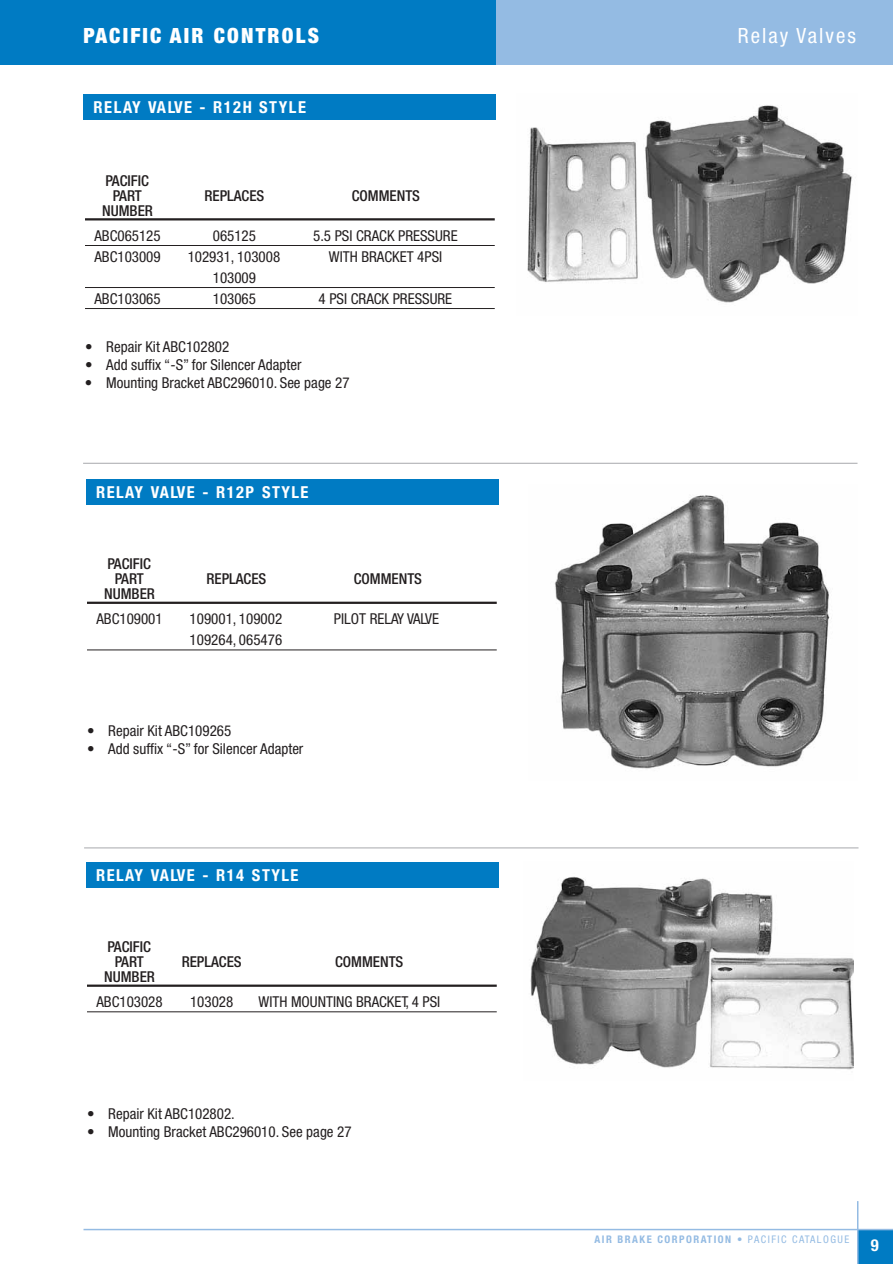
<style>
.page{position:relative;width:893px;height:1264px;background:#fff}
.page>*{position:absolute;margin:0;border:0;box-sizing:border-box;transform-origin:0 0}
.t1{font:900 condensed 21px "Helvetica Neue";letter-spacing:.105em;color:#fff}
.t2{font:condensed 21px "Helvetica Neue";letter-spacing:.095em;color:#fff}
.t3{font:700 condensed 16.5px "Helvetica Neue";letter-spacing:.09em;color:#fff}
.t4{font:condensed 15px "Helvetica Neue";color:#231f20}
.t5{font:500 condensed 15px/15px "Helvetica Neue";color:#231f20;text-align:center}
.t6{font:700 condensed 10.5px "Helvetica Neue";letter-spacing:.145em;color:#94bbe3}
.s1{font-weight:400}
</style>
<div class="page">
<div style="left:86px;top:479px;width:412px;height:25px;background:#007bc3"></div>
<div style="left:86px;top:861px;width:412px;height:26px;background:#007bc3"></div>
<img style="left:554px;top:495px;width:278px;height:274px">
<img style="left:530px;top:876px;width:322px;height:194px">
<hr style="left:87px;top:601px;width:409px;height:3px;background:#231f20">
<hr style="left:87px;top:649px;width:409px;height:1px;background:#231f20">
<hr style="left:87px;top:984px;width:409px;height:2px;background:#231f20">
<hr style="left:87px;top:1011px;width:409px;height:1px;background:#231f20">
<div style="left:857px;top:1229px;width:35px;height:34px;background:#007bc3"></div>
<hr style="left:83px;top:1228px;width:809px;height:2px;background:#94bbe3">
<hr style="left:856px;top:1200px;width:2px;height:63px;background:#94bbe3">
<div style="left:0;top:0;width:892px;height:64px;background:#007bc3"></div>
<div style="left:496px;top:0;width:396px;height:64px;background:#94bbe3"></div>
<hr style="left:84px;top:847px;width:774px;height:1px;background:#a7a9ac">
<div style="left:83px;top:94px;width:413px;height:26px;background:#007bc3"></div>
<img style="left:527px;top:105px;width:325px;height:198px">
<hr style="left:85px;top:218px;width:409px;height:2px;background:#231f20">
<hr style="left:85px;top:245px;width:409px;height:1px;background:#231f20">
<hr style="left:85px;top:287px;width:409px;height:1px;background:#231f20">
<hr style="left:85px;top:308px;width:409px;height:1px;background:#231f20">
<hr style="left:83px;top:463px;width:774px;height:1px;background:#a7a9ac">
<h1 class="t1" style="left:83px;top:23px;width:237px">PACIFIC AIR CONTROLS</h1>
<h1 class="t2" style="left:737px;top:23px;width:120px">Relay Valves</h1>
<p class="t3" style="left:93px;top:97px;width:214px">RELAY VALVE - R12H STYLE</p>
<p class="t5" style="left:106px;top:172px;width:45px">PACIFIC<br>PART</p>
<p class="t5" style="left:204px;top:187px;width:61px">REPLACES</p>
<p class="t5" style="left:351px;top:187px;width:70px">COMMENTS</p>
<p class="t5" style="left:102px;top:202px;width:52px">NUMBER</p>
<p class="t4" style="left:94px;top:227px;width:68px">ABC065125</p>
<p class="t4" style="left:213px;top:227px;width:45px">065125</p>
<p class="t4" style="left:313px;top:227px;width:146px">5.5 PSI CRACK PRESSURE</p>
<p class="t4" style="left:94px;top:248px;width:68px">ABC103009</p>
<p class="t4" style="left:188px;top:248px;width:94px">102931, 103008</p>
<p class="t4" style="left:329px;top:248px;width:115px">WITH BRACKET 4PSI</p>
<p class="t4" style="left:213px;top:269px;width:45px">103009</p>
<p class="t4" style="left:94px;top:290px;width:68px">ABC103065</p>
<p class="t4" style="left:213px;top:290px;width:45px">103065</p>
<p class="t4" style="left:318px;top:290px;width:135px">4 PSI CRACK PRESSURE</p>
<p class="t4" style="left:85px;top:338px;width:146px">• Repair Kit ABC102802</p>
<p class="t4" style="left:85px;top:356px;width:218px">• Add suffix “-S” for Silencer Adapter</p>
<p class="t4" style="left:85px;top:374px;width:266px">• Mounting Bracket ABC296010. See page 27</p>
<p class="t3" style="left:96px;top:482px;width:214px">RELAY VALVE - R12P STYLE</p>
<p class="t5" style="left:108px;top:556px;width:45px">PACIFIC<br>PART</p>
<p class="t5" style="left:206px;top:571px;width:61px">REPLACES</p>
<p class="t5" style="left:353px;top:571px;width:70px">COMMENTS</p>
<p class="t5" style="left:104px;top:586px;width:52px">NUMBER</p>
<p class="t4" style="left:96px;top:610px;width:68px">ABC109001</p>
<p class="t4" style="left:190px;top:610px;width:94px">109001, 109002</p>
<p class="t4" style="left:334px;top:610px;width:106px">PILOT RELAY VALVE</p>
<p class="t4" style="left:190px;top:631px;width:94px">109264, 065476</p>
<p class="t4" style="left:87px;top:721px;width:146px">• Repair Kit ABC109265</p>
<p class="t4" style="left:87px;top:739px;width:218px">• Add suffix “-S” for Silencer Adapter</p>
<p class="t3" style="left:96px;top:864px;width:204px">RELAY VALVE - R14 STYLE</p>
<p class="t5" style="left:108px;top:938px;width:45px">PACIFIC<br>PART</p>
<p class="t5" style="left:182px;top:953px;width:61px">REPLACES</p>
<p class="t5" style="left:335px;top:953px;width:70px">COMMENTS</p>
<p class="t5" style="left:104px;top:968px;width:52px">NUMBER</p>
<p class="t4" style="left:96px;top:993px;width:68px">ABC103028</p>
<p class="t4" style="left:190px;top:993px;width:45px">103028</p>
<p class="t4" style="left:258px;top:993px;width:183px">WITH MOUNTING BRACKET, 4 PSI</p>
<p class="t4" style="left:87px;top:1104px;width:149px">• Repair Kit ABC102802.</p>
<p class="t4" style="left:87px;top:1122px;width:266px">• Mounting Bracket ABC296010. See page 27</p>
<p class="t6" style="left:594px;top:1232px;width:256px">AIR BRAKE CORPORATION <span class="s1">• PACIFIC CATALOGUE</span></p>
<p class="t3" style="left:870px;top:1235px;width:9px">9</p>
</div>
